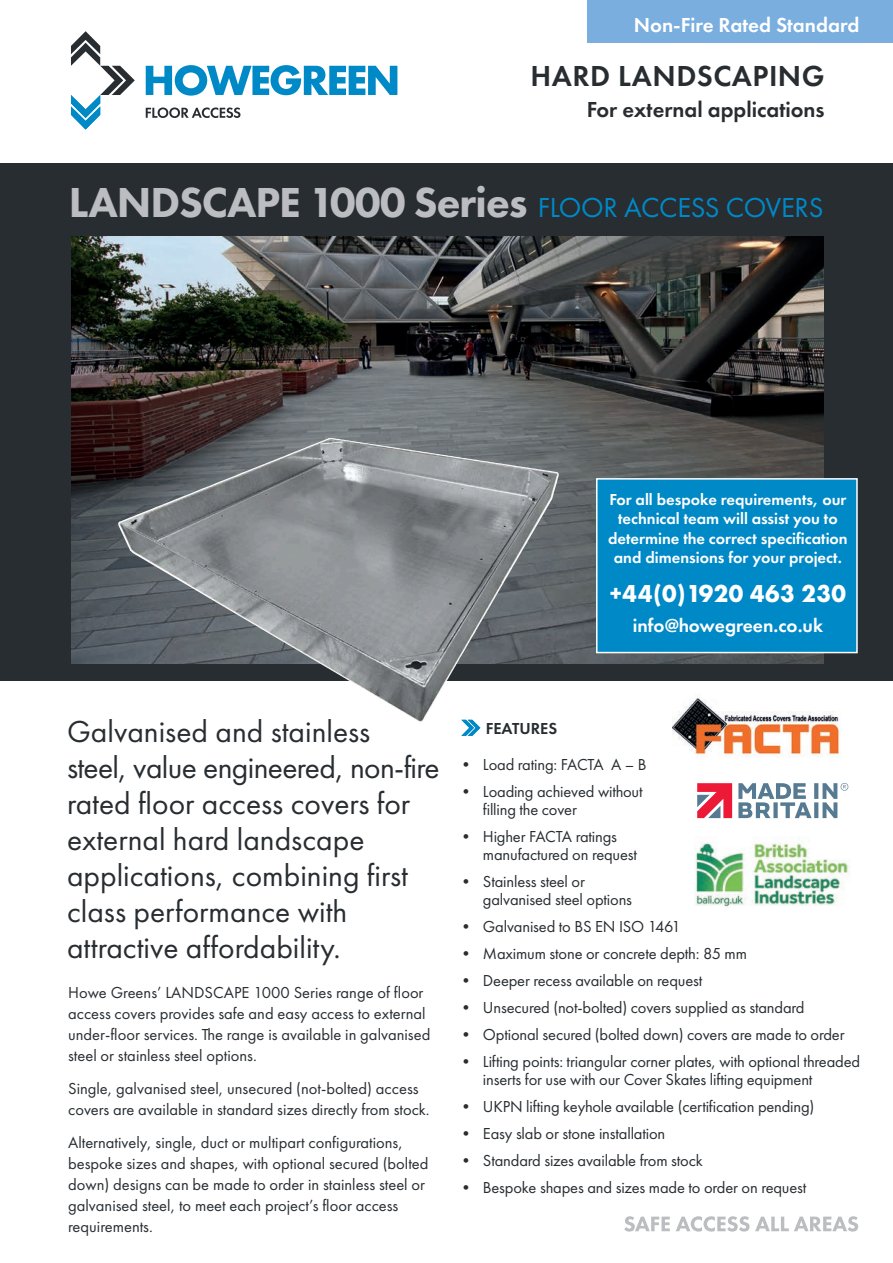
<style>
.page{position:relative;width:893px;height:1263px;background:#fff}
.page>*{position:absolute;margin:0;border:0;box-sizing:border-box;transform-origin:0 0}
.t1{font:800 43.5px "Futura PT";letter-spacing:-.025em;color:#bcbdc0}
.t2{font:31.5px/36px "Futura PT";color:#282d31}
.t3{font:600 30px "Futura PT";letter-spacing:.015em;color:#282d31}
.t4{font:700 25.5px "Futura PT";letter-spacing:.02em;color:#fff;scale:.95 1}
.t5{font:600 22.5px "Futura PT";color:#282d31}
.t6{font:600 21px "Futura PT";color:#fff}
.t7{font:600 19.5px "Futura PT";color:#fff}
.t8{font:16.5px/21px "Futura PT";letter-spacing:-.01em;color:#282d31}
.t9{font:600 16.5px/19.5px "Futura PT";color:#fff;text-align:center}
.t10{font:600 16.5px "Futura PT";color:#282d31}
.s1{font-weight:400;font-size:28.5px;color:#0089c7}
</style>
<div class="page">
<div style="left:0;top:163px;width:893px;height:518px;background:#282d31"></div>
<img style="left:71px;top:237px;width:752px;height:427px">
<div style="left:596px;top:478px;width:262px;height:175px;background:#0089c7;border:2px solid #fff"></div>
<svg style="left:146px;top:65px;width:251px;height:31px"></svg>
<svg style="left:71px;top:31px;width:64px;height:99px"></svg>
<svg style="left:146px;top:107px;width:94px;height:11px"></svg>
<svg style="left:624px;top:1216px;width:46px;height:15px"></svg>
<svg style="left:676px;top:1216px;width:182px;height:15px"></svg>
<svg style="left:461px;top:720px;width:19px;height:16px"></svg>
<img style="left:694px;top:836px;width:155px;height:71px">
<svg style="left:697px;top:783px;width:35px;height:35px"></svg>
<svg style="left:738px;top:783px;width:110px;height:35px"></svg>
<img style="left:672px;top:697px;width:168px;height:60px">
<div style="left:587px;top:0;width:306px;height:43px;background:#79aede"></div>
<img style="left:126px;top:438px;width:203px;height:81px">
<p class="t6" style="left:634px;top:12px;width:227px">Non-Fire Rated Standard</p>
<h3 class="t3" style="left:531px;top:57px;width:296px">HARD LANDSCAPING</h3>
<h3 class="t5" style="left:587px;top:96px;width:239px">For external applications</h3>
<h1 class="t1" style="left:69px;top:175px;width:756px">LANDSCAPE 1000 Series <span class="s1">FLOOR ACCESS COVERS</span></h1>
<p class="t9" style="left:608px;top:489px;width:241px">For all bespoke requirements, our technical team will assist you to determine the correct specification and dimensions for your project.</p>
<h3 class="t4" style="left:610px;top:577px;width:250px">+44(0)1920 463 230</h3>
<p class="t7" style="left:633px;top:613px;width:192px">info@howegreen.co.uk</p>
<h2 class="t2" style="left:67px;top:713px;width:374px">Galvanised and stainless<br>steel, value engineered, non-fire rated floor access covers for external hard landscape applications, combining first class performance with attractive affordability.</h2>
<p class="t8" style="left:68px;top:981px;width:364px">Howe Greens’ LANDSCAPE 1000 Series range of floor access covers provides safe and easy access to external under-floor services. The range is available in galvanised steel or stainless steel options.</p>
<p class="t8" style="left:68px;top:1077px;width:363px">Single, galvanised steel, unsecured (not-bolted) access covers are available in standard sizes directly from stock.</p>
<p class="t8" style="left:68px;top:1131px;width:362px">Alternatively, single, duct or multipart configurations, bespoke sizes and shapes, with optional secured (bolted down) designs can be made to order in stainless steel or galvanised steel, to meet each project’s floor access requirements.</p>
<p class="t10" style="left:486px;top:718px;width:73px">FEATURES</p>
<p class="t8" style="left:458px;top:753px;width:190px">• Load rating: FACTA A – B</p>
<p class="t8" style="left:483px;top:782px;width:161px;line-height:18px;text-indent:-25px">• Loading achieved without filling the cover</p>
<p class="t8" style="left:483px;top:827px;width:156px;line-height:18px;text-indent:-25px">• Higher FACTA ratings manufactured on request</p>
<p class="t8" style="left:483px;top:872px;width:151px;line-height:18px;text-indent:-25px">• Stainless steel or galvanised steel options</p>
<p class="t8" style="left:458px;top:915px;width:225px">• Galvanised to BS EN ISO 1461</p>
<p class="t8" style="left:458px;top:942px;width:291px">• Maximum stone or concrete depth: 85 mm</p>
<p class="t8" style="left:458px;top:969px;width:246px">• Deeper recess available on request</p>
<p class="t8" style="left:458px;top:996px;width:348px">• Unsecured (not-bolted) covers supplied as standard</p>
<p class="t8" style="left:458px;top:1023px;width:388px">• Optional secured (bolted down) covers are made to order</p>
<p class="t8" style="left:483px;top:1052px;width:379px;line-height:18px;text-indent:-25px">• Lifting points: triangular corner plates, with optional threaded inserts for use with our Cover Skates lifting equipment</p>
<p class="t8" style="left:458px;top:1095px;width:358px">• UKPN lifting keyhole available (certification pending)</p>
<p class="t8" style="left:458px;top:1122px;width:209px">• Easy slab or stone installation</p>
<p class="t8" style="left:458px;top:1149px;width:246px">• Standard sizes available from stock</p>
<p class="t8" style="left:458px;top:1176px;width:350px">• Bespoke shapes and sizes made to order on request</p>
</div>
